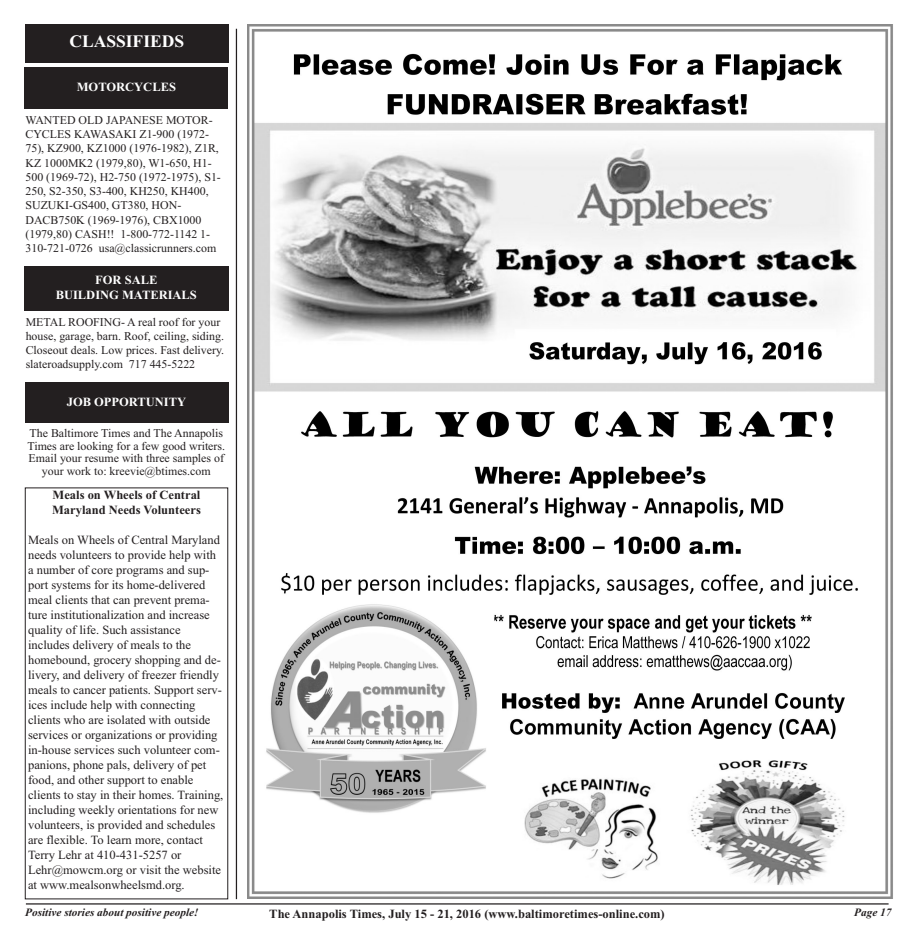
<style>
.page{position:relative;width:917px;height:947px;background:#fff}
.page>*{position:absolute;margin:0;border:0;box-sizing:border-box;transform-origin:0 0}
.t1{font:700 17.5px "Times New Roman";color:#fff}
.t2{font:12.5px/15px "Times New Roman";color:#231f20}
.t3{font:700 12.5px/15px "Times New Roman";color:#231f20}
.t4{font:700 12.5px/15px "Times New Roman";color:#fff;text-align:center}
.t5{font:11.88px/14.2px "Times New Roman";color:#231f20}
.t6{font:italic 700 11.25px "Times New Roman";color:#231f20}
</style>
<div class="page">
<div style="left:24px;top:382px;width:204px;height:41px;background:#231f20"></div>
<hr style="left:26px;top:903px;width:862px;height:1px;background:#231f20">
<div style="left:25px;top:24px;width:204px;height:39px;background:#231f20"></div>
<div style="left:25px;top:68px;width:203px;height:41px;background:#231f20"></div>
<div style="left:24px;top:266px;width:204px;height:45px;background:#231f20"></div>
<div style="left:25px;top:487px;width:203px;height:412px;border:1px solid #231f20"></div>
<hr style="left:236px;top:29px;width:1px;height:870px;background:#231f20">
<img style="left:247px;top:25px;width:645px;height:874px">
<p class="t1" style="left:69px;top:31px;width:116px">CLASSIFIEDS</p>
<p class="t4" style="left:77px;top:79px;width:101px">MOTORCYCLES</p>
<p class="t5" style="left:25px;top:114px;width:197px">WANTED OLD JAPANESE MOTOR-CYCLES KAWASAKI Z1-900 (1972- 75), KZ900, KZ1000 (1976-1982), Z1R, KZ 1000MK2 (1979,80), W1-650, H1- 500 (1969-72), H2-750 (1972-1975), S1- 250, S2-350, S3-400, KH250, KH400, SUZUKI-GS400, GT380, HON-DACB750K (1969-1976), CBX1000 (1979,80) CASH!! 1-800-772-1142 1- 310-721-0726 usa@classicrunners.com</p>
<p class="t4" style="left:56px;top:272px;width:143px">FOR SALE<br>BUILDING MATERIALS</p>
<p class="t5" style="left:26px;top:316px;width:200px">METAL ROOFING- A real roof for your house, garage, barn. Roof, ceiling, siding.<br>Closeout deals. Low prices. Fast delivery. slateroadsupply.com 717 445-5222</p>
<p class="t4" style="left:67px;top:394px;width:121px">JOB OPPORTUNITY</p>
<p class="t5" style="left:28px;top:428px;width:199px;line-height:12.5px;text-align:center">The Baltimore Times and The Annapolis Times are looking for a few good writers.<br>Email your resume with three samples of your work to: kreevie@btimes.com</p>
<p class="t3" style="left:52px;top:487px;width:150px">Meals on Wheels of Central<br>Maryland Needs Volunteers</p>
<p class="t2" style="left:28px;top:534px;width:197px">Meals on Wheels of Central Maryland needs volunteers to provide help with a number of core programs and sup&shy;port systems for its home-delivered meal clients that can prevent prema&shy;ture institutionalization and increase quality of life. Such assistance includes delivery of meals to the homebound, grocery shopping and de&shy;livery, and delivery of freezer friendly meals to cancer patients. Support serv&shy;ices include help with connecting clients who are isolated with outside services or organizations or providing in-house services such volunteer com&shy;panions, phone pals, delivery of pet food, and other support to enable clients to stay in their homes. Training, including weekly orientations for new volunteers, is provided and schedules are flexible. To learn more, contact Terry Lehr at 410-431-5257 or Lehr@mowcm.org or visit the website at www.mealsonwheelsmd.org.</p>
<p class="t6" style="left:25px;top:905px;width:175px">Positive stories about positive people!</p>
<p class="t3" style="left:269px;top:906px;width:397px">The Annapolis Times, July 15 - 21, 2016 (www.baltimoretimes-online.com)</p>
<p class="t6" style="left:854px;top:906px;width:39px">Page 17</p>
</div>
